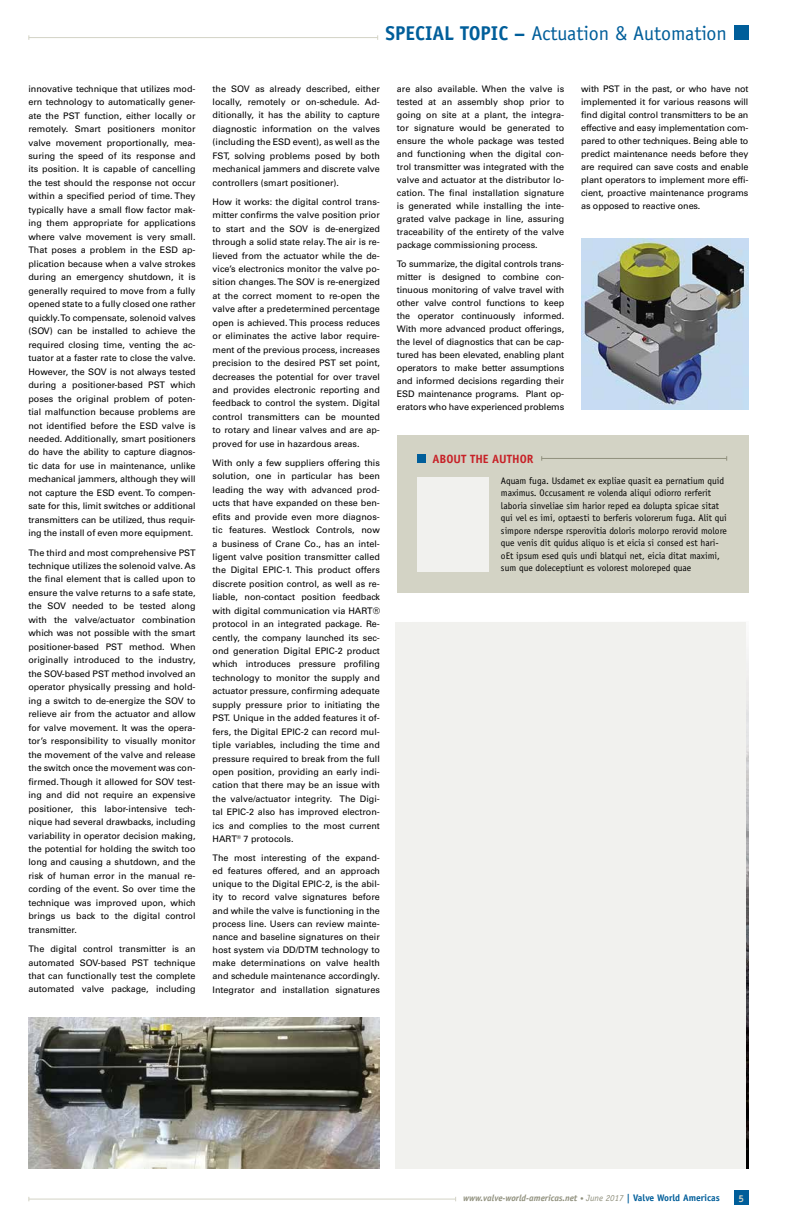
<style>
.page{position:relative;width:791px;height:1225px;background:#fff}
.page>*{position:absolute;margin:0;border:0;box-sizing:border-box;transform-origin:0 0}
.t1{font:20px "Officina Sans Std";color:#005e9a}
.t2{font:700 12px "Officina Sans Std";color:#c72127}
.t3{font:700 10px "Officina Sans Std";color:#d3d3c5}
.t4{font:9.5px/12.5px "Officina Sans Std";color:#000}
.t5{font:9px/13.5px "Univers LT Std";color:#000;text-align:justify}
.t6{font:italic 700 9px "Officina Sans Std";color:#90907d}
.s1{font-weight:700}
.s2{font-weight:400;font-size:7px}
.s3{font-weight:400}
.s4{font-style:normal;font-size:9.5px;color:#005e9a}
</style>
<div class="page">
<div style="left:734px;top:1190px;width:14px;height:15px;background:#005e9a"></div>
<hr style="left:29px;top:1198px;width:427px;height:1px;background:#d3d3c5">
<div style="left:734px;top:26px;width:14px;height:14px;background:#005e9a"></div>
<hr style="left:29px;top:37px;width:349px;height:1px;background:#d3d3c5">
<img style="left:28px;top:1017px;width:352px;height:151px">
<img style="left:581px;top:238px;width:167px;height:172px">
<div style="left:397px;top:435px;width:351px;height:157px;background:#d3d3c5"></div>
<div style="left:417px;top:454px;width:8px;height:9px;background:#005e9a"></div>
<hr style="left:542px;top:458px;width:185px;height:1px;background:#90907d">
<div style="left:417px;top:477px;width:71px;height:94px;background:#f1f1ee"></div>
<div style="left:395px;top:622px;width:351px;height:546px;background:#f1f1ee"></div>
<h1 class="t1" style="left:385px;top:22px;width:343px"><span class="s1">SPECIAL TOPIC –</span> Actuation &amp; Automation</h1>
<p class="t5" style="left:28px;top:82px;width:169px">innovative technique that utilizes mod&shy;ern technology to automatically gener&shy;ate the PST function, either locally or remotely. Smart positioners monitor valve movement proportionally, mea&shy;suring the speed of its response and its position. It is capable of cancelling the test should the response not occur within a specified period of time. They typically have a small flow factor mak&shy;ing them appropriate for applications where valve movement is very small.<br>That poses a problem in the ESD ap&shy;plication because when a valve strokes during an emergency shutdown, it is generally required to move from a fully opened state to a fully closed one rather quickly. To compensate, solenoid valves (SOV) can be installed to achieve the required closing time, venting the ac&shy;tuator at a faster rate to close the valve.<br>However, the SOV is not always tested during a positioner-based PST which poses the original problem of poten&shy;tial malfunction because problems are not identified before the ESD valve is needed. Additionally, smart positioners do have the ability to capture diagnos&shy;tic data for use in maintenance, unlike mechanical jammers, although they will not capture the ESD event. To compen&shy;sate for this, limit switches or additional transmitters can be utilized, thus requir&shy;ing the install of even more equipment.</p>
<p class="t5" style="left:28px;top:545px;width:169px">The third and most comprehensive PST technique utilizes the solenoid valve. As the final element that is called upon to ensure the valve returns to a safe state, the SOV needed to be tested along with the valve/actuator combination which was not possible with the smart positioner-based PST method. When originally introduced to the industry, the SOV-based PST method involved an operator physically pressing and hold&shy;ing a switch to de-energize the SOV to relieve air from the actuator and allow for valve movement. It was the opera&shy;tor’s responsibility to visually monitor the movement of the valve and release the switch once the movement was con&shy;firmed. Though it allowed for SOV test&shy;ing and did not require an expensive positioner, this labor-intensive tech&shy;nique had several drawbacks, including variability in operator decision making, the potential for holding the switch too long and causing a shutdown, and the risk of human error in the manual re&shy;cording of the event. So over time the technique was improved upon, which brings us back to the digital control transmitter.</p>
<p class="t5" style="left:28px;top:942px;width:169px">The digital control transmitter is an automated SOV-based PST technique that can functionally test the complete automated valve package, including</p>
<p class="t5" style="left:213px;top:82px;width:169px">the SOV as already described, either locally, remotely or on-schedule. Ad&shy;ditionally, it has the ability to capture diagnostic information on the valves (including the ESD event), as well as the FST, solving problems posed by both mechanical jammers and discrete valve controllers (smart positioner).</p>
<p class="t5" style="left:213px;top:195px;width:169px">How it works: the digital control trans&shy;mitter confirms the valve position prior to start and the SOV is de-energized through a solid state relay. The air is re&shy;lieved from the actuator while the de&shy;vice’s electronics monitor the valve po&shy;sition changes. The SOV is re-energized at the correct moment to re-open the valve after a predetermined percentage open is achieved. This process reduces or eliminates the active labor require&shy;ment of the previous process, increases precision to the desired PST set point, decreases the potential for over travel and provides electronic reporting and feedback to control the system. Digital control transmitters can be mounted to rotary and linear valves and are ap&shy;proved for use in hazardous areas.</p>
<p class="t5" style="left:213px;top:456px;width:169px">With only a few suppliers offering this solution, one in particular has been leading the way with advanced prod&shy;ucts that have expanded on these ben&shy;efits and provide even more diagnos&shy;tic features. Westlock Controls, now a business of Crane Co., has an intel&shy;ligent valve position transmitter called the Digital EPIC-1. This product offers discrete position control, as well as re&shy;liable, non-contact position feedback with digital communication via HART® protocol in an integrated package. Re&shy;cently, the company launched its sec&shy;ond generation Digital EPIC-2 product which introduces pressure profiling technology to monitor the supply and actuator pressure, confirming adequate supply pressure prior to initiating the PST. Unique in the added features it of&shy;fers, the Digital EPIC-2 can record mul&shy;tiple variables, including the time and pressure required to break from the full open position, providing an early indi&shy;cation that there may be an issue with the valve/actuator integrity. The Digi&shy;tal EPIC-2 also has improved electron&shy;ics and complies to the most current HART<sup>®</sup> 7 protocols.</p>
<p class="t5" style="left:213px;top:851px;width:169px;line-height:13.1px">The most interesting of the expand&shy;ed features offered, and an approach unique to the Digital EPIC-2, is the abil&shy;ity to record valve signatures before and while the valve is functioning in the process line. Users can review mainte&shy;nance and baseline signatures on their host system via DD/DTM technology to make determinations on valve health and schedule maintenance accordingly.<br>Integrator and installation signatures</p>
<p class="t5" style="left:397px;top:82px;width:169px;line-height:13px">are also available. When the valve is tested at an assembly shop prior to going on site at a plant, the integra&shy;tor signature would be generated to ensure the whole package was tested and functioning when the digital con&shy;trol transmitter was integrated with the valve and actuator at the distributor lo&shy;cation. The final installation signature is generated while installing the inte&shy;grated valve package in line, assuring traceability of the entirety of the valve package commissioning process.</p>
<p class="t5" style="left:397px;top:257px;width:169px;line-height:13px">To summarize, the digital controls trans&shy;mitter is designed to combine con&shy;tinuous monitoring of valve travel with other valve control functions to keep the operator continuously informed.<br>With more advanced product offerings, the level of diagnostics that can be cap&shy;tured has been elevated, enabling plant operators to make better assumptions and informed decisions regarding their ESD maintenance programs. Plant op&shy;erators who have experienced problems</p>
<p class="t5" style="left:581px;top:82px;width:169px;line-height:13px">with PST in the past, or who have not implemented it for various reasons will find digital control transmitters to be an effective and easy implementation com&shy;pared to other techniques. Being able to predict maintenance needs before they are required can save costs and enable plant operators to implement more effi&shy;cient, proactive maintenance programs as opposed to reactive ones.</p>
<h2 class="t2" style="left:432px;top:451px;width:102px">ABOUT THE AUTHOR</h2>
<p class="t4" style="left:501px;top:474px;width:227px">Aquam fuga. Usdamet ex expliae quasit ea pernatium quid maximus. Occusament re volenda aliqui odiorro rerferit laboria sinveliae sim harior reped ea dolupta spicae sitat qui vel es imi, optaesti to berferis volorerum fuga. Alit qui simpore nderspe rsperovitia doloris molorpo rerovid molore que venis dit quidus aliquo is et eicia si consed est hari&shy;oEt ipsum esed quis undi blatqui net, eicia ditat maximi, sum que doleceptiunt es volorest moloreped quae</p>
<p class="t6" style="left:463px;top:1192px;width:258px">www.valve-world-americas.net <span class="s2">•</span> <span class="s3">June 2017</span> <span class="s4">| Valve World Americas</span></p>
<p class="t3" style="left:738px;top:1191px;width:7px">5</p>
</div>
